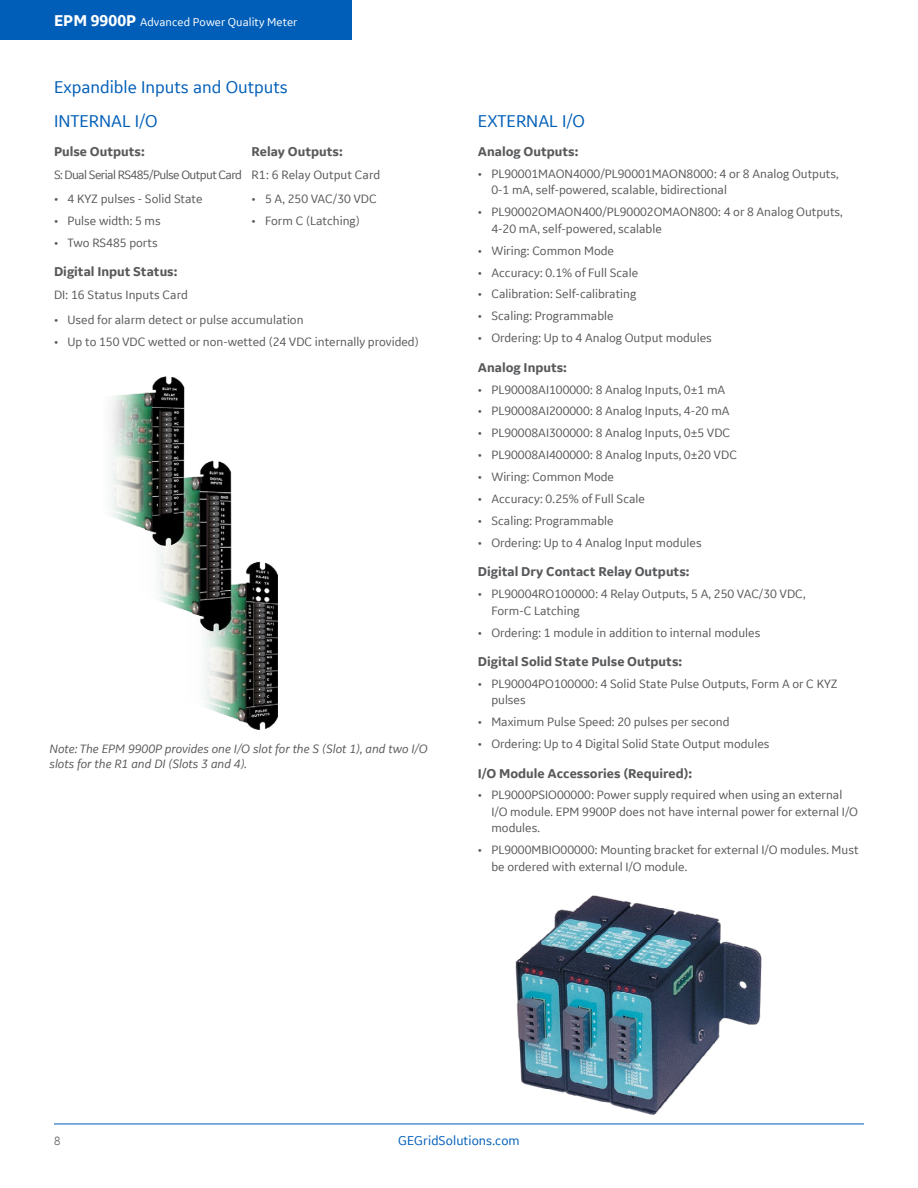
<style>
.page{position:relative;width:918px;height:1188px;background:#fff}
.page>*{position:absolute;margin:0;border:0;box-sizing:border-box;transform-origin:0 0}
.t1{font:18px/33.3px "GE Inspira Sans";color:#005eb8}
.t2{font:700 13.5px "GE Inspira Sans";color:#58595b}
.t3{font:13.5px "GE Inspira Sans";letter-spacing:.005em;color:#005eb8}
.t4{font:12.75px/16.5px "GE Inspira Sans";color:#58595b}
.t5{font:italic 12.75px/15px "GE Inspira Sans";color:#58595b}
.t6{font:12.75px "GE Inspira Sans";letter-spacing:-.045em;color:#58595b}
.t7{font:12px "GE Inspira Sans";letter-spacing:.005em;color:#fff}
.t8{font:12px "GE Inspira";color:#58595b}
.s1{font-weight:700;font-size:16.5px}
</style>
<div class="page">
<div style="left:0;top:0;width:352px;height:40px;background:#005eb8"></div>
<hr style="left:54px;top:1124px;width:810px;height:1px;background:#005eb8">
<img style="left:515px;top:896px;width:247px;height:219px">
<img style="left:111px;top:377px;width:166px;height:353px">
<p class="t7" style="left:54px;top:15px;width:245px"><span class="s1">EPM 9900P</span> Advanced Power Quality Meter</p>
<h1 class="t1" style="left:54px;top:70px;width:235px">Expandible Inputs and Outputs<br>INTERNAL I/O</h1>
<p class="t2" style="left:54px;top:143px;width:92px">Pulse Outputs:</p>
<p class="t6" style="left:54px;top:166px;width:189px">S: Dual Serial RS485/Pulse Output Card</p>
<p class="t4" style="left:54px;top:190px;width:150px">• 4 KYZ pulses - Solid State</p>
<p class="t4" style="left:54px;top:212px;width:108px">• Pulse width: 5 ms</p>
<p class="t4" style="left:54px;top:234px;width:105px">• Two RS485 ports</p>
<p class="t2" style="left:252px;top:143px;width:93px">Relay Outputs:</p>
<p class="t4" style="left:252px;top:166px;width:130px">R1: 6 Relay Output Card</p>
<p class="t4" style="left:252px;top:190px;width:127px">• 5 A, 250 VAC/30 VDC</p>
<p class="t4" style="left:252px;top:212px;width:110px">• Form C (Latching)</p>
<p class="t2" style="left:54px;top:264px;width:125px">Digital Input Status:</p>
<p class="t4" style="left:54px;top:286px;width:135px">DI: 16 Status Inputs Card</p>
<p class="t4" style="left:54px;top:311px;width:251px">• Used for alarm detect or pulse accumulation</p>
<p class="t4" style="left:54px;top:333px;width:366px">• Up to 150 VDC wetted or non-wetted (24 VDC internally provided)</p>
<p class="t5" style="left:50px;top:741px;width:380px">Note: The EPM 9900P provides one I/O slot for the S (Slot 1), and two I/O slots for the R1 and DI (Slots 3 and 4).</p>
<h1 class="t1" style="left:478px;top:103px;width:108px">EXTERNAL I/O</h1>
<p class="t2" style="left:478px;top:143px;width:102px">Analog Outputs:</p>
<p class="t4" style="left:491px;top:165px;width:349px;text-indent:-14px">• PL90001MAON4000/PL90001MAON8000: 4 or 8 Analog Outputs,<br>0-1 mA, self-powered, scalable, bidirectional</p>
<p class="t4" style="left:491px;top:203px;width:353px;text-indent:-14px">• PL90002OMAON400/PL90002OMAON800: 4 or 8 Analog Outputs,<br>4-20 mA, self-powered, scalable</p>
<p class="t4" style="left:478px;top:242px;width:138px">• Wiring: Common Mode</p>
<p class="t4" style="left:478px;top:264px;width:162px">• Accuracy: 0.1% of Full Scale</p>
<p class="t4" style="left:478px;top:286px;width:160px">• Calibration: Self-calibrating</p>
<p class="t4" style="left:478px;top:308px;width:137px">• Scaling: Programmable</p>
<p class="t4" style="left:478px;top:329px;width:235px">• Ordering: Up to 4 Analog Output modules</p>
<p class="t2" style="left:478px;top:359px;width:91px">Analog Inputs:</p>
<p class="t4" style="left:478px;top:381px;width:249px">• PL90008AI100000: 8 Analog Inputs, 0±1 mA</p>
<p class="t4" style="left:478px;top:403px;width:253px">• PL90008AI200000: 8 Analog Inputs, 4-20 mA</p>
<p class="t4" style="left:478px;top:425px;width:254px">• PL90008AI300000: 8 Analog Inputs, 0±5 VDC</p>
<p class="t4" style="left:478px;top:446px;width:261px">• PL90008AI400000: 8 Analog Inputs, 0±20 VDC</p>
<p class="t4" style="left:478px;top:468px;width:138px">• Wiring: Common Mode</p>
<p class="t4" style="left:478px;top:490px;width:169px">• Accuracy: 0.25% of Full Scale</p>
<p class="t4" style="left:478px;top:512px;width:137px">• Scaling: Programmable</p>
<p class="t4" style="left:478px;top:534px;width:225px">• Ordering: Up to 4 Analog Input modules</p>
<p class="t2" style="left:478px;top:563px;width:213px">Digital Dry Contact Relay Outputs:</p>
<p class="t4" style="left:491px;top:585px;width:316px;text-indent:-14px">• PL90004RO100000: 4 Relay Outputs, 5 A, 250 VAC/30 VDC,<br>Form-C Latching</p>
<p class="t4" style="left:478px;top:624px;width:284px">• Ordering: 1 module in addition to internal modules</p>
<p class="t2" style="left:478px;top:653px;width:206px">Digital Solid State Pulse Outputs:</p>
<p class="t4" style="left:491px;top:675px;width:348px;text-indent:-14px">• PL90004PO100000: 4 Solid State Pulse Outputs, Form A or C KYZ pulses</p>
<p class="t4" style="left:478px;top:713px;width:253px">• Maximum Pulse Speed: 20 pulses per second</p>
<p class="t4" style="left:478px;top:735px;width:293px">• Ordering: Up to 4 Digital Solid State Output modules</p>
<p class="t2" style="left:478px;top:765px;width:216px">I/O Module Accessories (Required):</p>
<p class="t4" style="left:491px;top:787px;width:368px;text-indent:-14px">• PL9000PSIO00000: Power supply required when using an external<br>I/O module. EPM 9900P does not have internal power for external I/O modules.</p>
<p class="t4" style="left:491px;top:842px;width:369px;text-indent:-14px">• PL9000MBIO00000: Mounting bracket for external I/O modules. Must be ordered with external I/O module.</p>
<p class="t8" style="left:54px;top:1133px;width:8px">8</p>
<p class="t3" style="left:398px;top:1132px;width:123px">GEGridSolutions.com</p>
</div>
